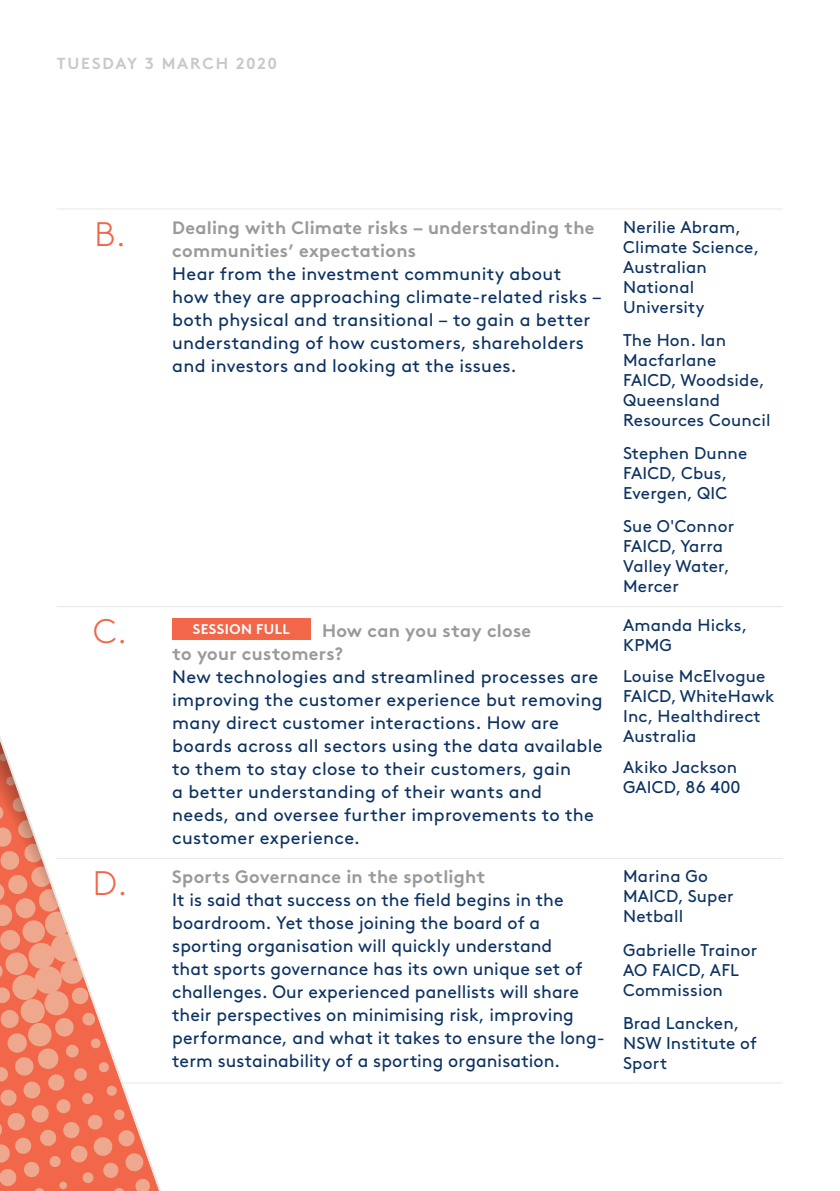
<style>
.page{position:relative;width:840px;height:1191px;background:#fff}
.page>*{position:absolute;margin:0;border:0;box-sizing:border-box;transform-origin:0 0}
.t1{font:300 34px "Brown Std";color:#f26649}
.t2{font:18px/23px "Brown Std";letter-spacing:.01em;color:#0c3262}
.t3{font:700 18px/23px "Brown Std";letter-spacing:.01em;color:#999b9a}
.t4{font:17px/20px "Brown Std";letter-spacing:.01em;color:#0c3262}
.t5{font:700 16px "Brown Std";letter-spacing:.105em;color:#c9cac6}
.t6{font:700 14px "Brown Std";letter-spacing:.03em;color:#fff}
.s1{font-weight:300;font-size:34px;color:#f26649}
.s2{font-weight:700;color:#999b9a}
</style>
<div class="page">
<hr style="left:164px;top:1082px;width:450px;height:1px;background:#e8e8e2">
<hr style="left:614px;top:1082px;width:168px;height:1px;background:#e8e8e2">
<hr style="left:164px;top:208px;width:450px;height:1px;background:#e8e8e2">
<hr style="left:614px;top:208px;width:168px;height:1px;background:#e8e8e2">
<hr style="left:164px;top:606px;width:450px;height:1px;background:#e8e8e2">
<hr style="left:614px;top:606px;width:168px;height:1px;background:#e8e8e2">
<hr style="left:164px;top:858px;width:450px;height:1px;background:#e8e8e2">
<hr style="left:614px;top:858px;width:168px;height:1px;background:#e8e8e2">
<div style="left:172px;top:618px;width:138px;height:21px;background:#f26649"></div>
<svg style="left:0;top:208px;width:173px;height:983px"></svg>
<p class="t5" style="left:57px;top:53px;width:222px">TUESDAY 3 MARCH 2020</p>
<p class="t3" style="left:172px;top:216px;width:423px;text-indent:-78px"><span class="s1">B.</span> Dealing with Climate risks – understanding the communities’ expectations</p>
<p class="t2" style="left:172px;top:262px;width:430px">Hear from the investment community about how they are approaching climate-related risks – both physical and transitional – to gain a better understanding of how customers, shareholders and investors and looking at the issues.</p>
<p class="t4" style="left:622px;top:217px;width:138px">Nerilie Abram,<br>Climate Science,<br>Australian<br>National<br>University</p>
<p class="t4" style="left:622px;top:330px;width:149px">The Hon. Ian<br>Macfarlane<br>FAICD, Woodside,<br>Queensland<br>Resources Council</p>
<p class="t4" style="left:622px;top:443px;width:126px">Stephen Dunne<br>FAICD, Cbus,<br>Evergen, QIC</p>
<p class="t4" style="left:622px;top:516px;width:112px">Sue O'Connor<br>FAICD, Yarra<br>Valley Water,<br>Mercer</p>
<h1 class="t1" style="left:93px;top:612px;width:35px">C.</h1>
<p class="t6" style="left:193px;top:620px;width:99px">SESSION FULL</p>
<p class="t3" style="left:172px;top:619px;width:360px;text-indent:150px">How can you stay close to your customers?</p>
<p class="t2" style="left:172px;top:665px;width:431px">New technologies and streamlined processes are improving the customer experience but removing many direct customer interactions. How are boards across all sectors using the data available to them to stay close to their customers, gain<br>a better understanding of their wants and needs, and oversee further improvements to the customer experience.</p>
<p class="t4" style="left:622px;top:615px;width:126px">Amanda Hicks,<br>KPMG</p>
<p class="t4" style="left:622px;top:666px;width:153px">Louise McElvogue<br>FAICD, WhiteHawk<br>Inc, Healthdirect<br>Australia</p>
<p class="t4" style="left:622px;top:757px;width:119px">Akiko Jackson<br>GAICD, 86 400</p>
<p class="t2" style="left:172px;top:865px;width:434px;text-indent:-79px"><span class="s1">D.</span> <span class="s2">Sports Governance in the spotlight<br></span>It is said that success on the field begins in the boardroom. Yet those joining the board of a sporting organisation will quickly understand<br>that sports governance has its own unique set of challenges. Our experienced panellists will share their perspectives on minimising risk, improving performance, and what it takes to ensure the long&shy;term sustainability of a sporting organisation.</p>
<p class="t4" style="left:622px;top:866px;width:112px">Marina Go<br>MAICD, Super<br>Netball</p>
<p class="t4" style="left:622px;top:939px;width:135px">Gabrielle Trainor<br>AO FAICD, AFL<br>Commission</p>
<p class="t4" style="left:622px;top:1013px;width:135px">Brad Lancken,<br>NSW Institute of<br>Sport</p>
</div>
